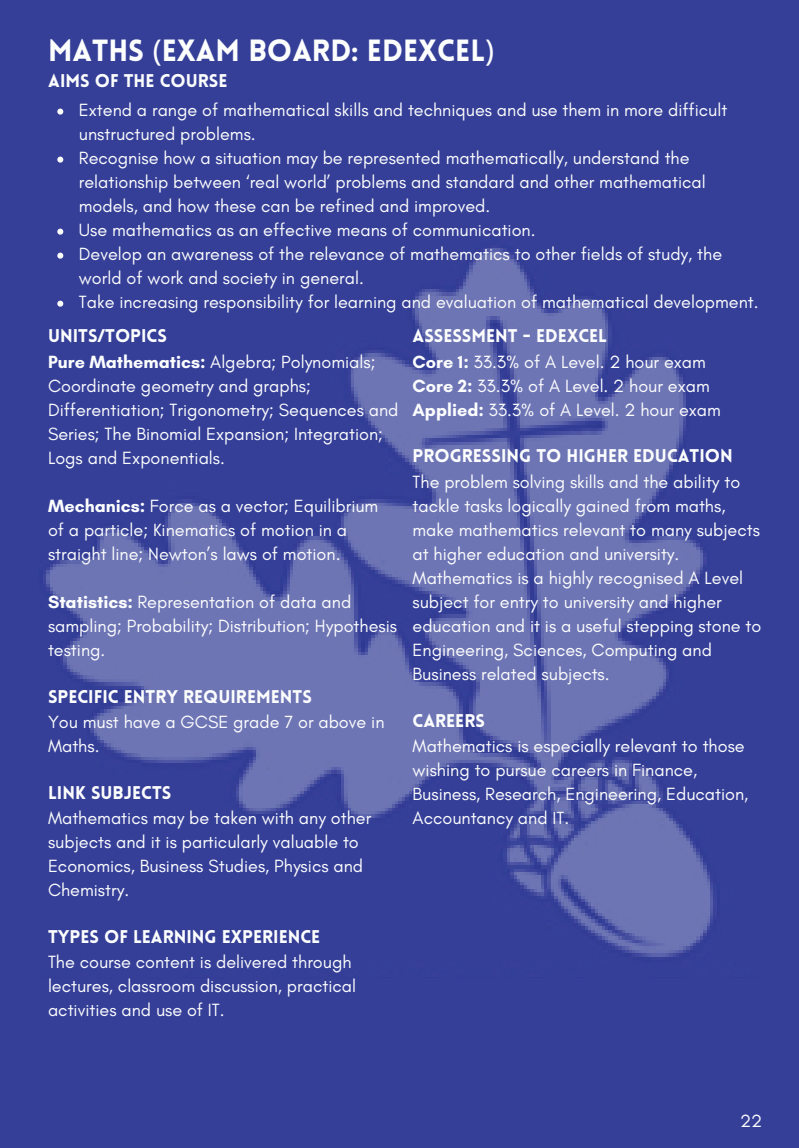
<style>
.page{position:relative;width:799px;height:1148px;background:#353f98}
.page>*{position:absolute;margin:0;border:0;box-sizing:border-box;transform-origin:0 0}
.t1{font:900 30px "Lovelo";color:#fcfdfd}
.t2{font:18px/24px "Glacial Indifference";color:#fcfdfd}
.t3{font:900 18px "Lovelo";color:#fcfdfd}
.s1{font-family:"Noto Sans";font-weight:400}
.s2{font-weight:700}
</style>
<div class="page">
<img style="left:46px;top:228px;width:667px;height:729px">
<svg style="left:57px;top:109px;width:6px;height:6px"></svg>
<svg style="left:57px;top:157px;width:6px;height:6px"></svg>
<svg style="left:57px;top:229px;width:6px;height:6px"></svg>
<svg style="left:57px;top:253px;width:6px;height:6px"></svg>
<svg style="left:57px;top:301px;width:6px;height:6px"></svg>
<h1 class="t1" style="left:48px;top:31px;width:448px">MATHS <span class="s1">(</span>EXAM BOARD: EDEXCEL<span class="s1">)</span></h1>
<p class="t2" style="left:79px;top:98px;width:681px">Extend a range of mathematical skills and techniques and use them in more difficult unstructured problems.<br>Recognise how a situation may be represented mathematically, understand the relationship between ‘real world’ problems and standard and other mathematical models, and how these can be refined and improved.<br>Use mathematics as an effective means of communication.<br>Develop an awareness of the relevance of mathematics to other fields of study, the world of work and society in general.<br>Take increasing responsibility for learning and evaluation of mathematical development.</p>
<p class="t3" style="left:48px;top:325px;width:120px">UNITS/TOPICS</p>
<p class="t2" style="left:48px;top:350px;width:352px"><span class="s2">Pure Mathematics:</span> Algebra; Polynomials; Coordinate geometry and graphs; Differentiation; Trigonometry; Sequences and Series; The Binomial Expansion; Integration; Logs and Exponentials.</p>
<p class="t2" style="left:48px;top:494px;width:332px"><span class="s2">Mechanics:</span> Force as a vector; Equilibrium of a particle; Kinematics of motion in a straight line; Newton’s laws of motion.</p>
<p class="t2" style="left:48px;top:590px;width:350px"><span class="s2">Statistics:</span> Representation of data and sampling; Probability; Distribution; Hypothesis testing.</p>
<p class="t3" style="left:48px;top:685px;width:265px">SPECIFIC ENTRY REQUIREMENTS</p>
<p class="t2" style="left:48px;top:710px;width:338px">You must have a GCSE grade 7 or above in<br>Maths.</p>
<p class="t3" style="left:48px;top:781px;width:125px">LINK SUBJECTS</p>
<p class="t2" style="left:48px;top:806px;width:325px">Mathematics may be taken with any other subjects and it is particularly valuable to Economics, Business Studies, Physics and Chemistry.</p>
<p class="t3" style="left:48px;top:925px;width:274px">TYPES OF LEARNING EXPERIENCE</p>
<p class="t2" style="left:48px;top:950px;width:309px">The course content is delivered through lectures, classroom discussion, practical activities and use of IT.</p>
<p class="t3" style="left:48px;top:70px;width:181px">AIMS OF THE COURSE</p>
<p class="t3" style="left:412px;top:325px;width:196px">ASSESSMENT - EDEXCEL</p>
<p class="t2" style="left:412px;top:350px;width:310px"><span class="s2">Core 1:</span> 33.3% of A Level. 2 hour exam<br><span class="s2">Core 2:</span> 33.3% of A Level. 2 hour exam<br><span class="s2">Applied:</span> 33.3% of A Level. 2 hour exam</p>
<p class="t3" style="left:412px;top:445px;width:322px">PROGRESSING TO HIGHER EDUCATION</p>
<p class="t2" style="left:412px;top:470px;width:350px">The problem solving skills and the ability to tackle tasks logically gained from maths, make mathematics relevant to many subjects at higher education and university.<br>Mathematics is a highly recognised A Level subject for entry to university and higher education and it is a useful stepping stone to Engineering, Sciences, Computing and Business related subjects.</p>
<p class="t3" style="left:412px;top:709px;width:74px">CAREERS</p>
<p class="t2" style="left:412px;top:734px;width:337px">Mathematics is especially relevant to those wishing to pursue careers in Finance, Business, Research, Engineering, Education, Accountancy and IT.</p>
<p class="t2" style="left:740px;top:1109px;width:24px">22</p>
</div>
